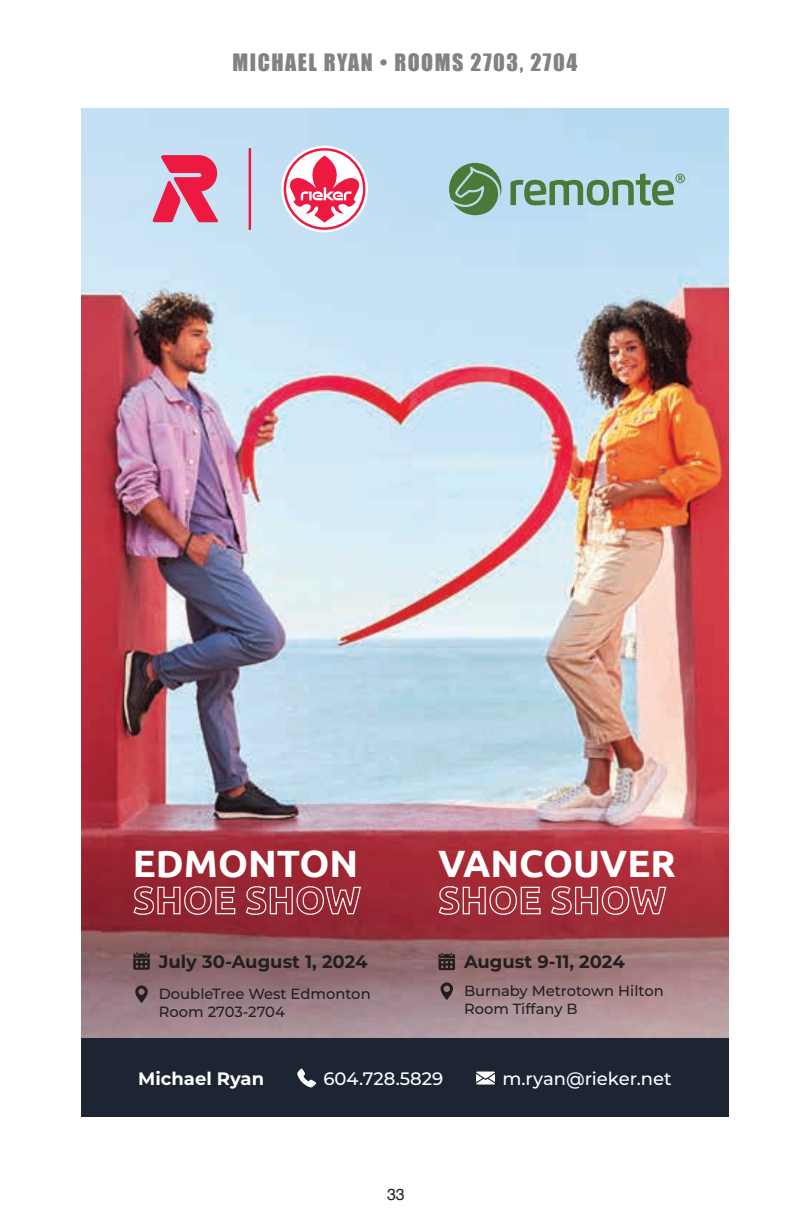
<style>
.page{position:relative;width:792px;height:1224px;background:#fff}
.page>*{position:absolute;margin:0;border:0;box-sizing:border-box;transform-origin:0 0}
.t1{font:700 38px/36.2px "Ubuntu";color:#fff}
.t2{font:22px "Impact";letter-spacing:.07em;color:#808285}
.t3{font:700 18px "Montserrat";color:#231f20}
.t4{font:500 18px "Montserrat";color:#fff}
.t5{font:700 18px "Montserrat";color:#fff}
.t6{font:16px "Helvetica";color:#231f20}
.t7{font:500 14.8px/17.6px "Montserrat";color:#231f20}
</style>
<div class="page">
<img style="left:81px;top:109px;width:648px;height:929px">
<svg style="left:449px;top:163px;width:52px;height:52px;background:#6f9b77"></svg>
<svg style="left:511px;top:173px;width:174px;height:32px;background:#8eb6a9"></svg>
<div style="left:81px;top:1038px;width:648px;height:79px;background:#1d2532"></div>
<svg style="left:439px;top:953px;width:16px;height:17px"></svg>
<svg style="left:441px;top:982px;width:12px;height:18px"></svg>
<svg style="left:476px;top:1072px;width:19px;height:13px"></svg>
<svg style="left:297px;top:1069px;width:19px;height:18px"></svg>
<svg style="left:133px;top:952px;width:17px;height:18px"></svg>
<svg style="left:135px;top:985px;width:13px;height:18px"></svg>
<svg style="left:153px;top:155px;width:65px;height:67px;background:#de6484"></svg>
<svg style="left:281px;top:146px;width:87px;height:86px"></svg>
<svg style="left:284px;top:148px;width:81px;height:82px"></svg>
<hr style="left:249px;top:148px;width:2px;height:82px;background:#ed1941">
<h2 class="t2" style="left:233px;top:46px;width:346px">MICHAEL RYAN • ROOMS 2703, 2704</h2>
<h1 class="t1" style="left:133px;top:845px;width:230px">EDMONTON<br>SHOE SHOW</h1>
<p class="t3" style="left:159px;top:949px;width:210px">July 30-August 1, 2024</p>
<p class="t7" style="left:159px;top:984px;width:213px">DoubleTree West Edmonton<br>Room 2703-2704</p>
<h1 class="t1" style="left:438px;top:845px;width:239px">VANCOUVER<br>SHOE SHOW</h1>
<p class="t3" style="left:464px;top:949px;width:162px">August 9-11, 2024</p>
<p class="t7" style="left:464px;top:981px;width:201px">Burnaby Metrotown Hilton<br>Room Tiffany B</p>
<p class="t5" style="left:138px;top:1066px;width:127px">Michael Ryan</p>
<p class="t4" style="left:324px;top:1066px;width:121px">604.728.5829</p>
<p class="t4" style="left:503px;top:1066px;width:171px">m.ryan@rieker.net</p>
<p class="t6" style="left:387px;top:1182px;width:19px">33</p>
</div>
